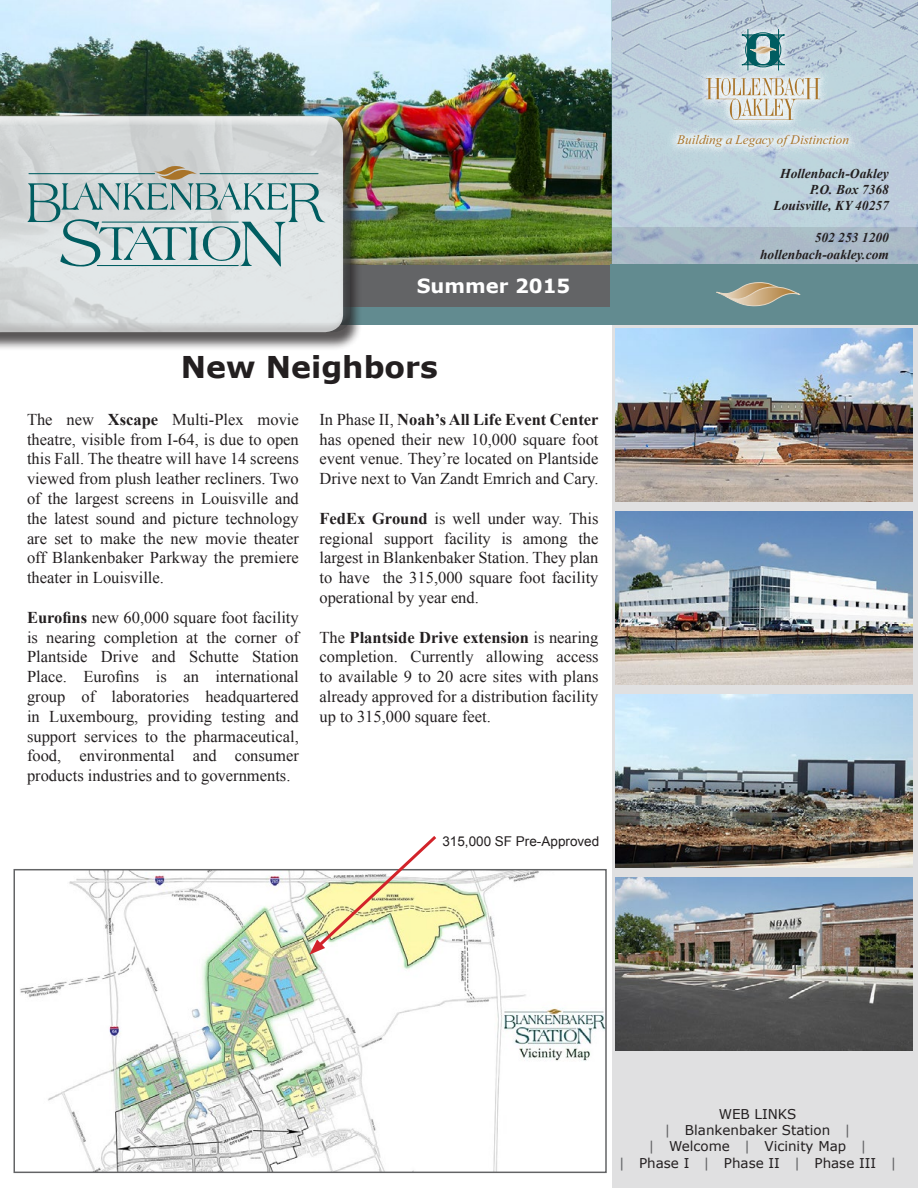
<style>
.page{position:relative;width:918px;height:1188px;background:#fff}
.page>*{position:absolute;margin:0;border:0;box-sizing:border-box;transform-origin:0 0}
.t1{font:700 30px "Verdana";color:#231f20}
.t2{font:700 19.5px "Verdana";color:#fff}
.t3{font:16.5px/19.8px "Times New Roman";color:#231f20;text-align:justify}
.t4{font:italic 700 13.5px/16.2px "Times New Roman";color:#231f20;text-align:right}
.t5{font:13.5px/16.2px "Verdana";color:#231f20;text-align:center}
.t6{font:13.5px "Arial";color:#231f20}
.t7{font:italic 13.2px "Times New Roman";color:#a97429}
.s1{font-weight:700}
.s2{color:#636466}
</style>
<div class="page">
<img style="left:20px;top:872px;width:584px;height:298px">
<div style="left:14px;top:869px;width:593px;height:304px;border:2px solid #636466"></div>
<svg style="left:309px;top:836px;width:130px;height:119px"></svg>
<div style="left:0;top:307px;width:612px;height:18px;background:#628b90"></div>
<div style="left:0;top:265px;width:611px;height:42px;background:#636466"></div>
<img style="left:0;top:0;width:611px;height:265px">
<div style="left:0;top:118px;width:362px;height:233px;background:#231f20;opacity:.75"></div>
<div style="left:612px;top:227px;width:306px;height:960px;background:#e0e0e1"></div>
<div style="left:611px;top:265px;width:307px;height:60px;background:#628b90"></div>
<svg style="left:611px;top:0;width:307px;height:265px;background:#b6c8d4"></svg>
<div style="left:0;top:104px;width:356px;height:226px;background:#fff;opacity:.75"></div>
<div style="left:0;top:116px;width:362px;height:218px;background:#231f20;opacity:.75"></div>
<svg style="left:27px;top:166px;width:299px;height:101px;background:#b9caca"></svg>
<hr style="left:102px;top:222px;width:136px;height:1px;background:#005d61">
<hr style="left:29px;top:173px;width:126px;height:1px;background:#005d61">
<hr style="left:200px;top:173px;width:118px;height:1px;background:#005d61">
<hr style="left:97px;top:265px;width:141px;height:1px;background:#005d61">
<div style="left:667px;top:20px;width:192px;height:137px;background:#fff;opacity:.75"></div>
<svg style="left:742px;top:29px;width:43px;height:42px;background:#7fa9ac"></svg>
<svg style="left:706px;top:78px;width:114px;height:42px;background:#d3d2c8"></svg>
<svg style="left:716px;top:282px;width:85px;height:25px"></svg>
<img style="left:616px;top:329px;width:297px;height:173px">
<img style="left:616px;top:512px;width:297px;height:173px">
<img style="left:616px;top:695px;width:297px;height:172px">
<img style="left:616px;top:878px;width:297px;height:172px">
<p class="t2" style="left:417px;top:272px;width:155px">Summer 2015</p>
<h1 class="t1" style="left:181px;top:346px;width:259px">New Neighbors</h1>
<p class="t3" style="left:27px;top:409px;width:273px">The new <span class="s1">Xscape</span> Multi-Plex movie theatre, visible from I-64, is due to open this Fall. The theatre will have 14 screens viewed from plush leather recliners. Two of the largest screens in Louisville and the latest sound and picture technology are set to make the new movie theater off Blankenbaker Parkway the premiere theater in Louisville.</p>
<p class="t3" style="left:27px;top:607px;width:273px"><span class="s1">Eurofins</span> new 60,000 square foot facility is nearing completion at the corner of Plantside Drive and Schutte Station Place. Eurofins is an international group of laboratories headquartered in Luxembourg, providing testing and support services to the pharmaceutical, food, environmental and consumer products industries and to governments.</p>
<p class="t3" style="left:319px;top:409px;width:281px">In Phase II, <span class="s1">Noah’s All Life Event Center </span>has opened their new 10,000 square foot event venue. They’re located on Plantside Drive next to Van Zandt Emrich and Cary.</p>
<p class="t3" style="left:319px;top:508px;width:281px"><span class="s1">FedEx Ground</span> is well under way. This regional support facility is among the largest in Blankenbaker Station. They plan to have the 315,000 square foot facility operational by year end.</p>
<p class="t3" style="left:319px;top:627px;width:281px">The <span class="s1">Plantside Drive extension</span> is nearing completion. Currently allowing access to available 9 to 20 acre sites with plans already approved for a distribution facility up to 315,000 square feet.</p>
<p class="t6" style="left:442px;top:832px;width:158px">315,000 SF Pre-Approved</p>
<p class="t7" style="left:677px;top:131px;width:173px">Building a Legacy of Distinction</p>
<p class="t4" style="left:774px;top:165px;width:117px">Hollenbach-Oakley<br>P.O. Box 7368<br>Louisville, KY 40257</p>
<p class="t4" style="left:760px;top:229px;width:130px">502 253 1200 hollenbach-oakley.com</p>
<p class="t5" style="left:619px;top:1106px;width:279px">WEB LINKS<br><span class="s2">|</span> Blankenbaker Station <span class="s2">|<br>|</span> Welcome <span class="s2">|</span> Vicinity Map <span class="s2">|<br>|</span> Phase I <span class="s2">|</span> Phase II <span class="s2">|</span> Phase III <span class="s2">|</span></p>
</div>
